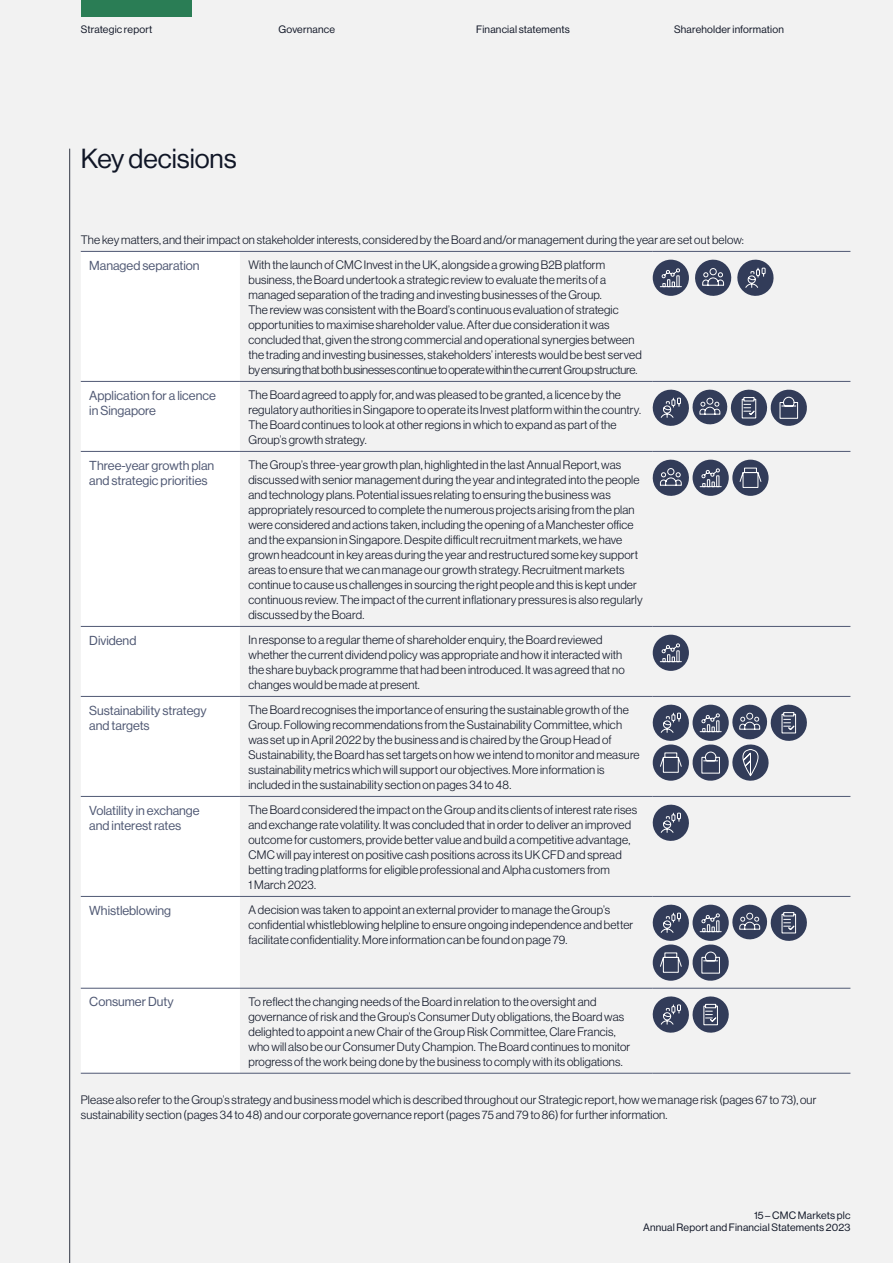
<style>
.page{position:relative;width:893px;height:1263px;background:#f2f2f2}
.page>*{position:absolute;margin:0;border:0;box-sizing:border-box;transform-origin:0 0}
.Page_Title{font:27px "N Haas Grotesk DS Std 55 Rg";letter-spacing:-.005em;color:#101626}
.Subhead_2{font:12.75px/15px "N Haas Grotesk DS Std 55 Rg";color:#4f5873}
.Body_Text{font:12px/15px "N Haas Grotesk DS Std 45 Lt";letter-spacing:.01em;color:#101626}
.t1{font:10.5px/12px "N Haas Grotesk DS Std 55 Rg";letter-spacing:.02em;color:#101626;text-align:right}
</style>
<div class="page">
<div style="left:81px;top:252px;width:159px;height:821px;background:#fff"></div>
<hr style="left:81px;top:988px;width:159px;height:1px;background:#4f5873">
<hr style="left:240px;top:988px;width:413px;height:1px;background:#4f5873">
<hr style="left:653px;top:988px;width:197px;height:1px;background:#4f5873">
<hr style="left:81px;top:381px;width:159px;height:1px;background:#4f5873">
<hr style="left:81px;top:251px;width:159px;height:1px;background:#4f5873">
<hr style="left:240px;top:251px;width:413px;height:1px;background:#4f5873">
<hr style="left:653px;top:251px;width:197px;height:1px;background:#4f5873">
<hr style="left:240px;top:381px;width:413px;height:1px;background:#4f5873">
<hr style="left:653px;top:381px;width:197px;height:1px;background:#4f5873">
<hr style="left:81px;top:451px;width:159px;height:1px;background:#4f5873">
<hr style="left:240px;top:451px;width:413px;height:1px;background:#4f5873">
<hr style="left:653px;top:451px;width:197px;height:1px;background:#4f5873">
<hr style="left:81px;top:626px;width:159px;height:1px;background:#4f5873">
<hr style="left:240px;top:626px;width:413px;height:1px;background:#4f5873">
<hr style="left:653px;top:626px;width:197px;height:1px;background:#4f5873">
<hr style="left:81px;top:696px;width:159px;height:1px;background:#4f5873">
<hr style="left:240px;top:696px;width:413px;height:1px;background:#4f5873">
<hr style="left:653px;top:696px;width:197px;height:1px;background:#4f5873">
<hr style="left:81px;top:796px;width:159px;height:1px;background:#4f5873">
<hr style="left:240px;top:796px;width:413px;height:1px;background:#4f5873">
<hr style="left:653px;top:796px;width:197px;height:1px;background:#4f5873">
<hr style="left:81px;top:896px;width:159px;height:1px;background:#4f5873">
<hr style="left:240px;top:896px;width:413px;height:1px;background:#4f5873">
<hr style="left:653px;top:896px;width:197px;height:1px;background:#4f5873">
<hr style="left:81px;top:1073px;width:159px;height:1px;background:#4f5873">
<hr style="left:240px;top:1073px;width:413px;height:1px;background:#4f5873">
<hr style="left:653px;top:1073px;width:197px;height:1px;background:#4f5873">
<svg style="left:695px;top:259px;width:79px;height:37px"></svg>
<div style="left:653px;top:260px;width:36px;height:36px;background:#323c59;border-radius:50%"></div>
<svg style="left:660px;top:268px;width:21px;height:20px"></svg>
<svg style="left:652px;top:389px;width:155px;height:37px"></svg>
<svg style="left:652px;top:459px;width:37px;height:37px"></svg>
<div style="left:732px;top:460px;width:37px;height:36px;background:#323c59;border-radius:50%"></div>
<svg style="left:739px;top:467px;width:23px;height:21px"></svg>
<div style="left:693px;top:460px;width:36px;height:36px;background:#323c59;border-radius:50%"></div>
<svg style="left:700px;top:468px;width:21px;height:20px"></svg>
<div style="left:653px;top:635px;width:36px;height:36px;background:#323c59;border-radius:50%"></div>
<svg style="left:660px;top:643px;width:21px;height:20px"></svg>
<svg style="left:652px;top:704px;width:155px;height:77px"></svg>
<svg style="left:652px;top:804px;width:37px;height:37px"></svg>
<svg style="left:652px;top:904px;width:155px;height:77px"></svg>
<svg style="left:652px;top:996px;width:77px;height:37px"></svg>
<hr style="left:69px;top:149px;width:1px;height:1114px;background:#101626">
<div style="left:81px;top:0;width:110px;height:17px;background:#2a7d55"></div>
<p class="t1" style="left:81px;top:23px;width:73px">Strategic report</p>
<p class="t1" style="left:279px;top:23px;width:58px">Governance</p>
<p class="t1" style="left:476px;top:23px;width:95px">Financial statements</p>
<p class="t1" style="left:674px;top:23px;width:111px">Shareholder information</p>
<p class="Page_Title" style="left:81px;top:143px;width:157px">Key decisions</p>
<p class="Body_Text" style="left:81px;top:232px;width:665px">The key matters, and their impact on stakeholder interests, considered by the Board and/or management during the year are set out below:</p>
<p class="Subhead_2" style="left:89px;top:258px;width:112px">Managed separation</p>
<p class="Body_Text" style="left:248px;top:257px;width:395px">With the launch of CMC Invest in the UK, alongside a growing B2B platform business, the Board undertook a strategic review to evaluate the merits of a managed separation of the trading and investing businesses of the Group.<br>The review was consistent with the Board’s continuous evaluation of strategic opportunities to maximise shareholder value. After due consideration it was concluded that, given the strong commercial and operational synergies between the trading and investing businesses, stakeholders’ interests would be best served by ensuring that both businesses continue to operate within the current Group structure.</p>
<p class="Subhead_2" style="left:89px;top:388px;width:128px">Application for a licence in Singapore</p>
<p class="Body_Text" style="left:248px;top:387px;width:394px">The Board agreed to apply for, and was pleased to be granted, a licence by the regulatory authorities in Singapore to operate its Invest platform within the country.<br>The Board continues to look at other regions in which to expand as part of the Group’s growth strategy.</p>
<p class="Subhead_2" style="left:89px;top:458px;width:127px">Three-year growth plan and strategic priorities</p>
<p class="Body_Text" style="left:248px;top:457px;width:396px">The Group’s three-year growth plan, highlighted in the last Annual Report, was discussed with senior management during the year and integrated into the people and technology plans. Potential issues relating to ensuring the business was appropriately resourced to complete the numerous projects arising from the plan were considered and actions taken, including the opening of a Manchester office and the expansion in Singapore. Despite difficult recruitment markets, we have grown headcount in key areas during the year and restructured some key support areas to ensure that we can manage our growth strategy. Recruitment markets continue to cause us challenges in sourcing the right people and this is kept under continuous review. The impact of the current inflationary pressures is also regularly discussed by the Board.</p>
<p class="Subhead_2" style="left:89px;top:633px;width:49px">Dividend</p>
<p class="Body_Text" style="left:248px;top:632px;width:378px">In response to a regular theme of shareholder enquiry, the Board reviewed whether the current dividend policy was appropriate and how it interacted with the share buyback programme that had been introduced. It was agreed that no changes would be made at present.</p>
<p class="Subhead_2" style="left:89px;top:703px;width:119px">Sustainability strategy and targets</p>
<p class="Body_Text" style="left:248px;top:702px;width:393px">The Board recognises the importance of ensuring the sustainable growth of the Group. Following recommendations from the Sustainability Committee, which was set up in April 2022 by the business and is chaired by the Group Head of Sustainability, the Board has set targets on how we intend to monitor and measure sustainability metrics which will support our objectives. More information is included in the sustainability section on pages 34 to 48.</p>
<p class="Subhead_2" style="left:89px;top:803px;width:112px">Volatility in exchange and interest rates</p>
<p class="Body_Text" style="left:248px;top:802px;width:390px">The Board considered the impact on the Group and its clients of interest rate rises and exchange rate volatility. It was concluded that in order to deliver an improved outcome for customers, provide better value and build a competitive advantage, CMC will pay interest on positive cash positions across its UK CFD and spread betting trading platforms for eligible professional and Alpha customers from<br>1 March 2023.</p>
<p class="Subhead_2" style="left:89px;top:903px;width:83px">Whistleblowing</p>
<p class="Body_Text" style="left:248px;top:902px;width:386px">A decision was taken to appoint an external provider to manage the Group’s confidential whistleblowing helpline to ensure ongoing independence and better facilitate confidentiality. More information can be found on page 79.</p>
<p class="Subhead_2" style="left:89px;top:994px;width:86px">Consumer Duty</p>
<p class="Body_Text" style="left:248px;top:994px;width:383px">To reflect the changing needs of the Board in relation to the oversight and governance of risk and the Group’s Consumer Duty obligations, the Board was delighted to appoint a new Chair of the Group Risk Committee, Clare Francis, who will also be our Consumer Duty Champion. The Board continues to monitor progress of the work being done by the business to comply with its obligations.</p>
<p class="Body_Text" style="left:81px;top:1093px;width:737px">Please also refer to the Group’s strategy and business model which is described throughout our Strategic report, how we manage risk (pages 67 to 73), our sustainability section (pages 34 to 48) and our corporate governance report (pages 75 and 79 to 86) for further information.</p>
<p class="t1" style="left:643px;top:1210px;width:209px">15 – CMC Markets plc<br>Annual Report and Financial Statements 2023</p>
</div>
